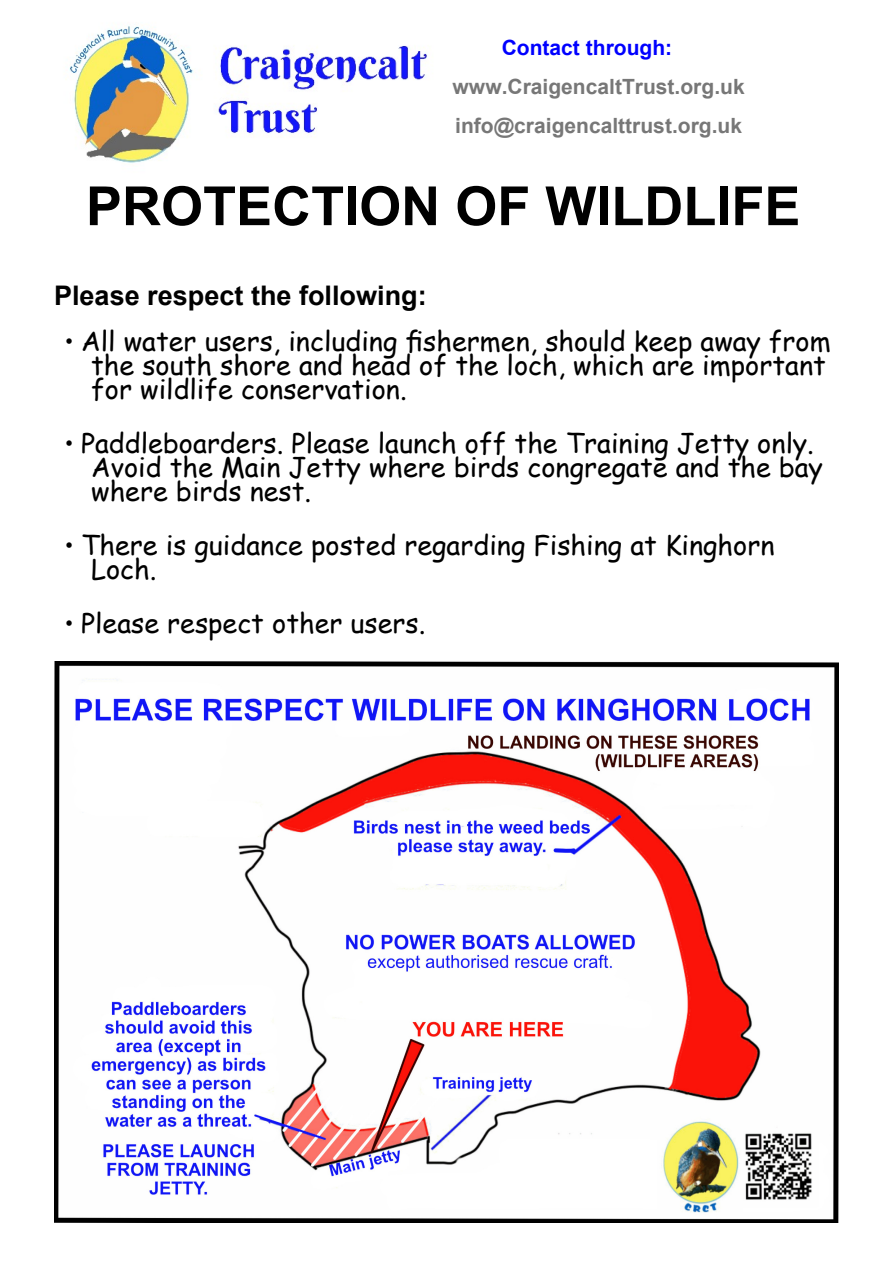
<style>
.page{position:relative;width:894px;height:1263px;background:#fff}
.page>*{position:absolute;margin:0;border:0;box-sizing:border-box;transform-origin:0 0}
.t1{font:700 54px "Arial";color:#000}
.t2{font:27px/24px "Comic Sans MS";color:#000}
.t3{font:700 27px "Arial";color:#000}
.t4{font:700 21px/39px "Arial";color:#777}
.t5{font:700 21px "Arial";color:#00f}
</style>
<div class="page">
<img style="left:69px;top:25px;width:358px;height:138px">
<img style="left:54px;top:661px;width:784px;height:561px">
<p class="t5" style="left:501px;top:40px;width:172px">Contact through:</p>
<p class="t4" style="left:452px;top:69px;width:293px">www.CraigencaltTrust.org.uk info@craigencalttrust.org.uk</p>
<h1 class="t1" style="left:86px;top:186px;width:715px">PROTECTION OF WILDLIFE</h1>
<p class="t3" style="left:54px;top:285px;width:374px">Please respect the following:</p>
<p class="t2" style="left:91px;top:332px;width:740px;text-indent:-27px">• All water users, including fishermen, should keep away from the south shore and head of the loch, which are important for wildlife conservation.</p>
<p class="t2" style="left:91px;top:434px;width:733px;text-indent:-27px">• Paddleboarders. Please launch off the Training Jetty only.<br>Avoid the Main Jetty where birds congregate and the bay where birds nest.</p>
<p class="t2" style="left:91px;top:536px;width:684px;text-indent:-27px">• There is guidance posted regarding Fishing at Kinghorn<br>Loch.</p>
<p class="t2" style="left:64px;top:614px;width:363px">• Please respect other users.</p>
</div>
